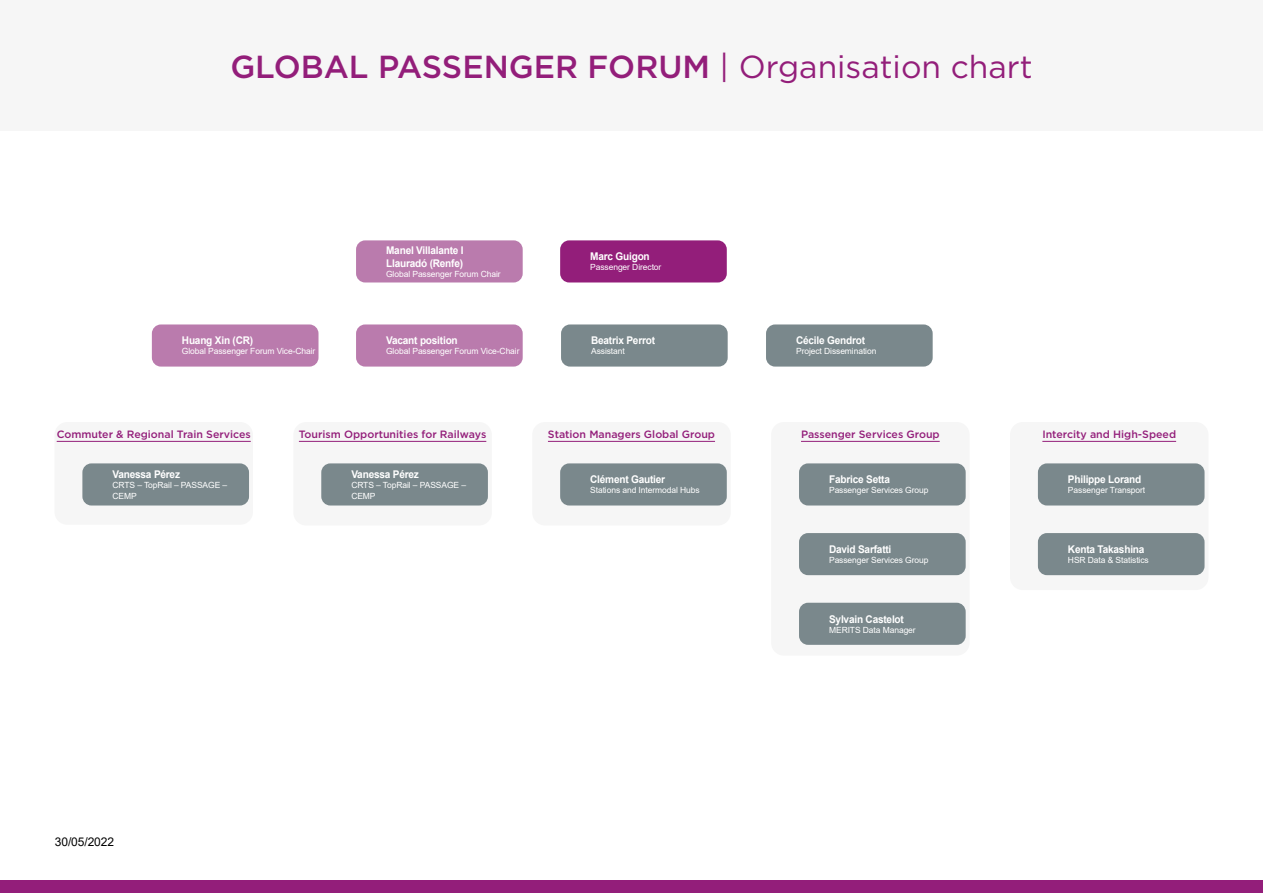
<style>
.page{position:relative;width:1263px;height:893px;background:#fff}
.page>*{position:absolute;margin:0;border:0;box-sizing:border-box;transform-origin:0 0}
.t1{font:500 31.8px "Gotham";color:#931e7a}
.t2{font:12px "Arial";letter-spacing:-.005em;color:#000}
.t3{font:700 10.65px/12.8px "Arial";letter-spacing:-.02em;color:#fff;scale:.95 1}
.t4{font:500 10.65px "Gotham";color:#931e7a}
.t5{font:8.55px/10.2px "Arial";letter-spacing:-.01em;color:#fff}
.s1{font-weight:400}
</style>
<div class="page">
<div style="left:561px;top:324px;width:167px;height:43px;background:#7a888c;border-radius:9px"></div>
<div style="left:766px;top:324px;width:167px;height:43px;background:#7a888c;border-radius:9px"></div>
<div style="left:560px;top:240px;width:167px;height:42px;background:#931e7a;border-radius:9px"></div>
<div style="left:356px;top:240px;width:167px;height:42px;background:#ba7bad;border-radius:9px"></div>
<div style="left:54px;top:422px;width:199px;height:103px;background:#f6f6f6;border-radius:13px"></div>
<hr style="left:57px;top:441px;width:194px;height:1px;background:#931e7a">
<div style="left:82px;top:463px;width:167px;height:42px;background:#7a888c;border-radius:9px"></div>
<div style="left:293px;top:422px;width:199px;height:103px;background:#f6f6f6;border-radius:13px"></div>
<hr style="left:299px;top:441px;width:187px;height:1px;background:#931e7a">
<div style="left:321px;top:463px;width:167px;height:42px;background:#7a888c;border-radius:9px"></div>
<div style="left:1010px;top:422px;width:198px;height:168px;background:#f6f6f6;border-radius:13px"></div>
<hr style="left:1042px;top:441px;width:134px;height:1px;background:#931e7a">
<div style="left:1038px;top:463px;width:166px;height:42px;background:#7a888c;border-radius:9px"></div>
<div style="left:1038px;top:533px;width:166px;height:42px;background:#7a888c;border-radius:9px"></div>
<div style="left:532px;top:422px;width:199px;height:103px;background:#f6f6f6;border-radius:13px"></div>
<hr style="left:548px;top:441px;width:167px;height:1px;background:#931e7a">
<div style="left:560px;top:463px;width:167px;height:42px;background:#7a888c;border-radius:9px"></div>
<div style="left:771px;top:422px;width:198px;height:234px;background:#f6f6f6;border-radius:13px"></div>
<hr style="left:801px;top:441px;width:139px;height:1px;background:#931e7a">
<div style="left:799px;top:463px;width:167px;height:42px;background:#7a888c;border-radius:9px"></div>
<div style="left:799px;top:533px;width:167px;height:42px;background:#7a888c;border-radius:9px"></div>
<div style="left:799px;top:603px;width:167px;height:42px;background:#7a888c;border-radius:9px"></div>
<div style="left:356px;top:324px;width:167px;height:43px;background:#ba7bad;border-radius:9px"></div>
<div style="left:152px;top:324px;width:166px;height:43px;background:#ba7bad;border-radius:9px"></div>
<div style="left:0;top:0;width:1263px;height:130px;background:#f6f6f6"></div>
<div style="left:0;top:880px;width:1263px;height:13px;background:#931e7a"></div>
<h1 class="t1" style="left:230px;top:46px;width:804px">GLOBAL PASSENGER FORUM <span class="s1">| Organisation chart</span></h1>
<p class="t3" style="left:386px;top:244px;width:83px">Manel Villalante I<br>Llauradó (Renfe)</p>
<p class="t5" style="left:386px;top:269px;width:116px">Global Passenger Forum Chair</p>
<p class="t3" style="left:590px;top:250px;width:64px">Marc Guigon</p>
<p class="t5" style="left:590px;top:262px;width:73px">Passenger Director</p>
<p class="t3" style="left:182px;top:334px;width:77px">Huang Xin (CR)</p>
<p class="t5" style="left:182px;top:346px;width:135px">Global Passenger Forum Vice-Chair</p>
<p class="t3" style="left:386px;top:334px;width:77px">Vacant position</p>
<p class="t5" style="left:386px;top:346px;width:135px">Global Passenger Forum Vice-Chair</p>
<p class="t3" style="left:591px;top:334px;width:69px">Beatrix Perrot</p>
<p class="t5" style="left:591px;top:346px;width:35px">Assistant</p>
<p class="t3" style="left:796px;top:334px;width:74px">Cécile Gendrot</p>
<p class="t5" style="left:796px;top:346px;width:82px">Project Dissemination</p>
<p class="t4" style="left:57px;top:427px;width:196px">Commuter &amp; Regional Train Services</p>
<p class="t3" style="left:112px;top:468px;width:73px">Vanessa Pérez</p>
<p class="t5" style="left:112px;top:480px;width:116px">CRTS – TopRail – PASSAGE –<br>CEMP</p>
<p class="t4" style="left:299px;top:427px;width:189px">Tourism Opportunities for Railways</p>
<p class="t3" style="left:351px;top:468px;width:73px">Vanessa Pérez</p>
<p class="t5" style="left:351px;top:480px;width:116px">CRTS – TopRail – PASSAGE –<br>CEMP</p>
<p class="t4" style="left:548px;top:427px;width:169px">Station Managers Global Group</p>
<p class="t3" style="left:590px;top:473px;width:80px">Clément Gautier</p>
<p class="t5" style="left:590px;top:485px;width:111px">Stations and Intermodal Hubs</p>
<p class="t4" style="left:801px;top:427px;width:140px">Passenger Services Group</p>
<p class="t3" style="left:829px;top:473px;width:66px">Fabrice Setta</p>
<p class="t5" style="left:829px;top:485px;width:101px">Passenger Services Group</p>
<p class="t4" style="left:1042px;top:427px;width:135px">Intercity and High-Speed</p>
<p class="t3" style="left:1068px;top:473px;width:79px">Philippe Lorand</p>
<p class="t5" style="left:1068px;top:485px;width:79px">Passenger Transport</p>
<p class="t3" style="left:829px;top:543px;width:67px">David Sarfatti</p>
<p class="t5" style="left:829px;top:555px;width:101px">Passenger Services Group</p>
<p class="t3" style="left:1068px;top:543px;width:82px">Kenta Takashina</p>
<p class="t5" style="left:1068px;top:555px;width:82px">HSR Data &amp; Statistics</p>
<p class="t3" style="left:829px;top:613px;width:80px">Sylvain Castelot</p>
<p class="t5" style="left:829px;top:625px;width:88px">MERITS Data Manager</p>
<h2 class="t2" style="left:55px;top:833px;width:61px">30/05/2022</h2>
</div>
